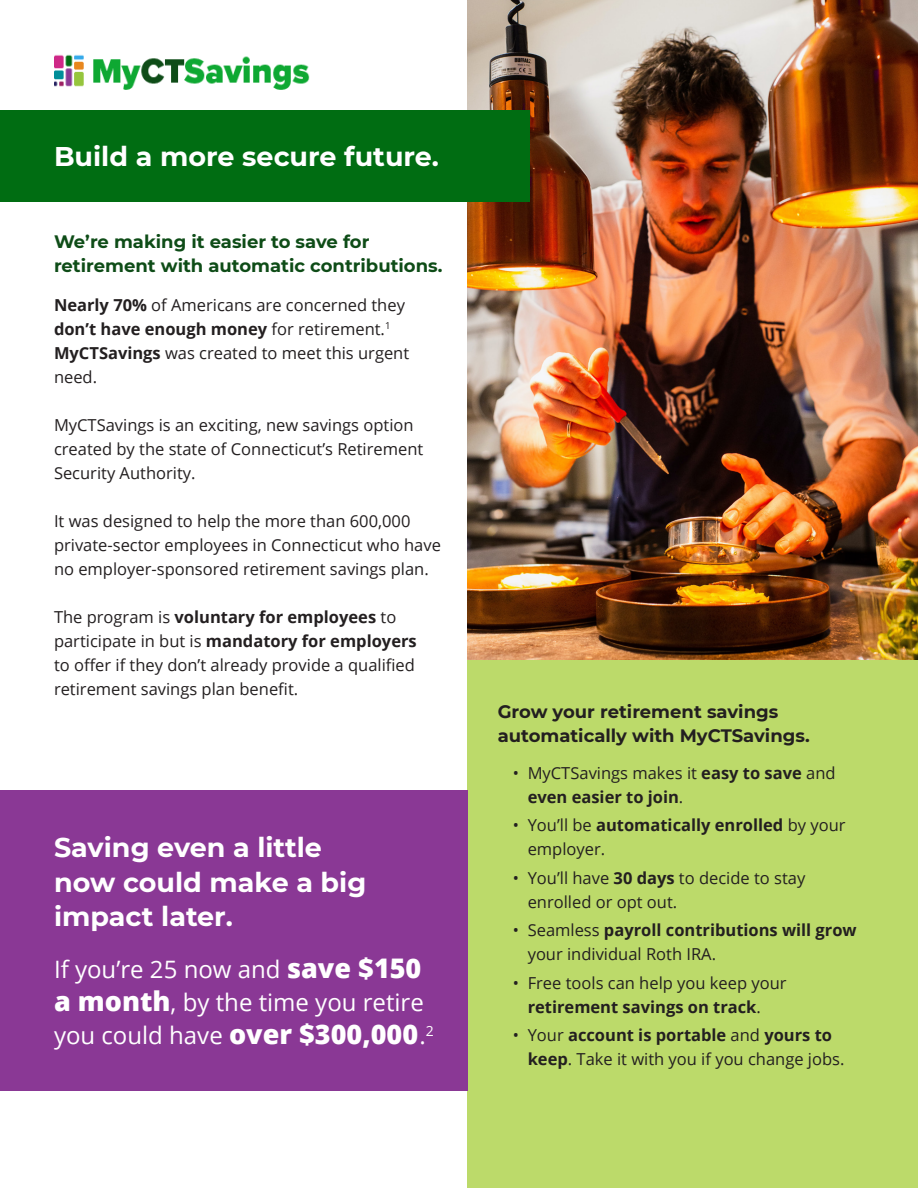
<style>
.page{position:relative;width:918px;height:1188px;background:#fff}
.page>*{position:absolute;margin:0;border:0;box-sizing:border-box;transform-origin:0 0}
.Subhead{font:700 27px/34.5px "Montserrat";color:#fff}
.Body{font:24px/33px "Open Sans";color:#fff}
.Subhead-2{font:700 18px/24px "Montserrat";color:#0e4c17}
.Subhead-3{font:700 18px/24px "Montserrat";color:#231f20}
.Body-2{font:16.5px/24px "Open Sans";color:#231f20}
.t1{font:700 16.5px/24px "Open Sans";color:#231f20}
.s1{font-weight:700}
.s2{font-weight:800;font-size:27px}
.s3{font-weight:400}
</style>
<div class="page">
<img style="left:468px;top:0;width:450px;height:661px">
<div style="left:468px;top:661px;width:450px;height:527px;background:#bcda6a"></div>
<div style="left:0;top:790px;width:468px;height:300px;background:#8a3895"></div>
<div style="left:0;top:111px;width:529px;height:91px;background:#006d12"></div>
<img style="left:54px;top:54px;width:256px;height:36px">
<h1 class="Subhead" style="left:54px;top:138px;width:387px">Build a more secure future.</h1>
<p class="Subhead-2" style="left:54px;top:229px;width:390px">We’re making it easier to save for retirement with automatic contributions.</p>
<p class="Body-2" style="left:54px;top:292px;width:357px"><span class="s1">Nearly 70%</span> of Americans are concerned they <span class="s1">don’t have enough money</span> for retirement.<sup>1<br></sup><span class="s1">MyCTSavings</span> was created to meet this urgent need.</p>
<p class="Body-2" style="left:54px;top:412px;width:371px">MyCTSavings is an exciting, new savings option created by the state of Connecticut’s Retirement<br>Security Authority.</p>
<p class="Body-2" style="left:54px;top:508px;width:388px">It was designed to help the more than 600,000 private-sector employees in Connecticut who have no employer-sponsored retirement savings plan.</p>
<p class="Body-2" style="left:54px;top:604px;width:364px">The program is <span class="s1">voluntary for employees</span> to participate in but is <span class="s1">mandatory for employers </span>to offer if they don’t already provide a qualified retirement savings plan benefit.</p>
<p class="Subhead" style="left:54px;top:829px;width:314px">Saving even a little now could make a big impact later.</p>
<p class="Body" style="left:54px;top:953px;width:381px">If you’re 25 now and <span class="s2">save $150 a month</span>, by the time you retire you could have <span class="s2">over $300,000</span>.<sup>2</sup></p>
<p class="Subhead-3" style="left:498px;top:699px;width:314px">Grow your retirement savings automatically with MyCTSavings.</p>
<p class="t1" style="left:528px;top:760px;width:309px;text-indent:-15px"><span class="s3">• MyCTSavings makes it</span> easy to save <span class="s3">and </span>even easier to join<span class="s3">.</span></p>
<p class="Body-2" style="left:528px;top:813px;width:319px;text-indent:-15px">• You’ll be <span class="s1">automatically enrolled</span> by your employer.</p>
<p class="Body-2" style="left:528px;top:865px;width:279px;text-indent:-15px">• You’ll have <span class="s1">30 days</span> to decide to stay enrolled or opt out.</p>
<p class="Body-2" style="left:528px;top:918px;width:331px;text-indent:-15px">• Seamless <span class="s1">payroll contributions will grow </span>your individual Roth IRA.</p>
<p class="Body-2" style="left:528px;top:970px;width:260px;text-indent:-15px">• Free tools can help you keep your <span class="s1">retirement savings on track</span>.</p>
<p class="Body-2" style="left:528px;top:1023px;width:318px;text-indent:-15px">• Your <span class="s1">account is portable</span> and <span class="s1">yours to keep</span>. Take it with you if you change jobs.</p>
</div>
